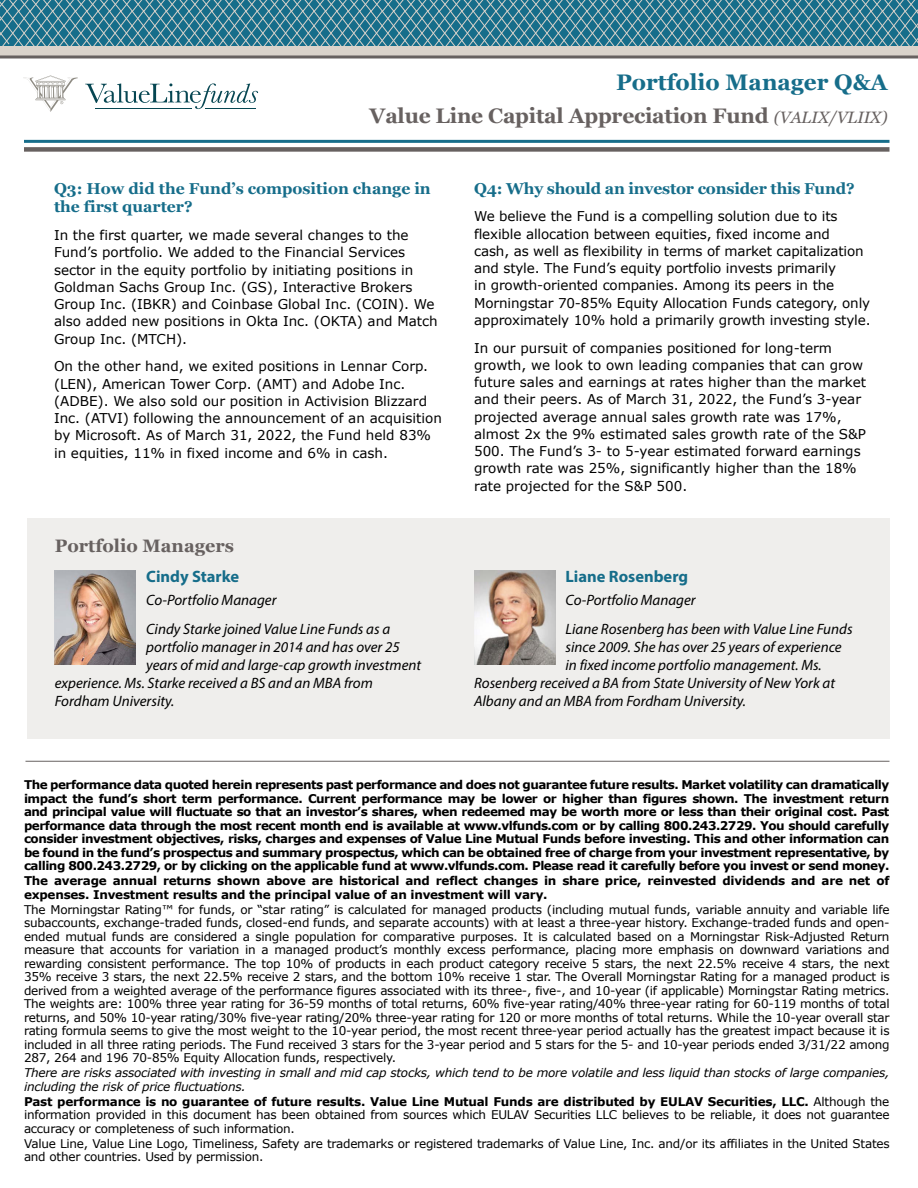
<style>
.page{position:relative;width:918px;height:1188px;background:#fff}
.page>*{position:absolute;margin:0;border:0;box-sizing:border-box;transform-origin:0 0}
.t1{font:700 22.5px "Georgia";color:#166d8a}
.t2{font:700 21px "Georgia";letter-spacing:-.01em;color:#676160}
.t3{font:700 18px "Georgia";color:#676160}
.t4{font:700 16.5px "Myriad Pro";color:#166d8a}
.t5{font:700 15.75px/18.8px "Georgia";color:#166d8a}
.t6{font:italic 15px/29.2px "Myriad Pro";color:#000}
.t7{font:13.5px/17.2px "Verdana";color:#000}
.t8{font:12px/13.5px "Verdana";letter-spacing:-.02em;color:#000;text-align:justify}
.t9{font:700 12px/13.5px "Verdana";letter-spacing:-.02em;color:#000;text-align:justify}
.t10{font:italic 12px/13.5px "Verdana";letter-spacing:-.02em;color:#000}
.s1{font-weight:400;font-style:italic;font-size:16.5px}
.s2{font-weight:700}
</style>
<div class="page">
<div style="left:24px;top:147px;width:866px;height:5px;background:#676160"></div>
<hr style="left:24px;top:140px;width:866px;height:3px;background:#166d8a">
<hr style="left:26px;top:761px;width:864px;height:1px;background:#676160">
<svg style="left:0;top:0;width:918px;height:46px;background:#3f8297"></svg>
<div style="left:0;top:46px;width:918px;height:10px;background:#dad3cb"></div>
<hr style="left:0;top:56px;width:918px;height:2px;background:#676160">
<svg style="left:23px;top:75px;width:55px;height:37px"></svg>
<svg style="left:85px;top:83px;width:173px;height:26px"></svg>
<hr style="left:95px;top:108px;width:97px;height:1px;background:#064652">
<hr style="left:205px;top:108px;width:50px;height:1px;background:#064652">
<div style="left:27px;top:518px;width:863px;height:221px;background:#efeeec"></div>
<img style="left:474px;top:570px;width:81px;height:95px">
<img style="left:55px;top:570px;width:81px;height:95px">
<h1 class="t1" style="left:616px;top:65px;width:273px">Portfolio Manager Q&amp;A</h1>
<h2 class="t2" style="left:370px;top:100px;width:520px">Value Line Capital Appreciation Fund <span class="s1">(VALIX/VLIIX)</span></h2>
<h3 class="t5" style="left:54px;top:178px;width:378px">Q3: How did the Fund’s composition change in the first quarter?</h3>
<p class="t7" style="left:54px;top:227px;width:385px">In the first quarter, we made several changes to the Fund’s portfolio. We added to the Financial Services sector in the equity portfolio by initiating positions in Goldman Sachs Group Inc. (GS), Interactive Brokers Group Inc. (IBKR) and Coinbase Global Inc. (COIN). We also added new positions in Okta Inc. (OKTA) and Match Group Inc. (MTCH).</p>
<p class="t7" style="left:54px;top:358px;width:390px">On the other hand, we exited positions in Lennar Corp. (LEN), American Tower Corp. (AMT) and Adobe Inc. (ADBE). We also sold our position in Activision Blizzard Inc. (ATVI) following the announcement of an acquisition by Microsoft. As of March 31, 2022, the Fund held 83% in equities, 11% in fixed income and 6% in cash.</p>
<h3 class="t3" style="left:55px;top:532px;width:181px">Portfolio Managers</h3>
<h3 class="t4" style="left:146px;top:566px;width:94px">Cindy Starke</h3>
<p class="t6" style="left:146px;top:585px;width:245px">Co-Portfolio Manager<br>Cindy Starke joined Value Line Funds as a</p>
<p class="t6" style="left:146px;top:632px;width:255px">portfolio manager in 2014 and has over 25</p>
<p class="t6" style="left:146px;top:650px;width:276px">years of mid and large-cap growth investment</p>
<p class="t6" style="left:55px;top:668px;width:320px">experience. Ms. Starke received a BS and an MBA from</p>
<p class="t6" style="left:55px;top:686px;width:121px">Fordham University.</p>
<h3 class="t5" style="left:474px;top:178px;width:382px">Q4: Why should an investor consider this Fund?</h3>
<p class="t7" style="left:474px;top:208px;width:398px">We believe the Fund is a compelling solution due to its flexible allocation between equities, fixed income and<br>cash, as well as flexibility in terms of market capitalization and style. The Fund’s equity portfolio invests primarily<br>in growth-oriented companies. Among its peers in the Morningstar 70-85% Equity Allocation Funds category, only approximately 10% hold a primarily growth investing style.</p>
<p class="t7" style="left:474px;top:339px;width:393px">In our pursuit of companies positioned for long-term growth, we look to own leading companies that can grow future sales and earnings at rates higher than the market and their peers. As of March 31, 2022, the Fund’s 3-year projected average annual sales growth rate was 17%, almost 2x the 9% estimated sales growth rate of the S&amp;P 500. The Fund’s 3- to 5-year estimated forward earnings growth rate was 25%, significantly higher than the 18% rate projected for the S&amp;P 500.</p>
<h3 class="t4" style="left:566px;top:566px;width:124px">Liane Rosenberg</h3>
<p class="t6" style="left:566px;top:585px;width:289px">Co-Portfolio Manager<br>Liane Rosenberg has been with Value Line Funds</p>
<p class="t6" style="left:566px;top:632px;width:278px">since 2009. She has over 25 years of experience</p>
<p class="t6" style="left:566px;top:650px;width:258px">in fixed income portfolio management. Ms.</p>
<p class="t6" style="left:474px;top:668px;width:363px">Rosenberg received a BA from State University of New York at</p>
<p class="t6" style="left:474px;top:686px;width:274px">Albany and an MBA from Fordham University.</p>
<p class="t9" style="left:24px;top:778px;width:867px">The performance data quoted herein represents past performance and does not guarantee future results. Market volatility can dramatically impact the fund’s short term performance. Current performance may be lower or higher than figures shown. The investment return and principal value will fluctuate so that an investor’s shares, when redeemed may be worth more or less than their original cost. Past performance data through the most recent month end is available at www.vlfunds.com or by calling 800.243.2729. You should carefully consider investment objectives, risks, charges and expenses of Value Line Mutual Funds before investing. This and other information can be found in the fund’s prospectus and summary prospectus, which can be obtained free of charge from your investment representative, by calling 800.243.2729, or by clicking on the applicable fund at www.vlfunds.com. Please read it carefully before you invest or send money.</p>
<p class="t9" style="left:24px;top:874px;width:867px">The average annual returns shown above are historical and reflect changes in share price, reinvested dividends and are net of expenses. Investment results and the principal value of an investment will vary.</p>
<p class="t8" style="left:24px;top:903px;width:867px">The Morningstar Rating™ for funds, or “star rating” is calculated for managed products (including mutual funds, variable annuity and variable life subaccounts, exchange-traded funds, closed-end funds, and separate accounts) with at least a three-year history. Exchange-traded funds and open&shy;ended mutual funds are considered a single population for comparative purposes. It is calculated based on a Morningstar Risk-Adjusted Return measure that accounts for variation in a managed product’s monthly excess performance, placing more emphasis on downward variations and rewarding consistent performance. The top 10% of products in each product category receive 5 stars, the next 22.5% receive 4 stars, the next 35% receive 3 stars, the next 22.5% receive 2 stars, and the bottom 10% receive 1 star. The Overall Morningstar Rating for a managed product is derived from a weighted average of the performance figures associated with its three-, five-, and 10-year (if applicable) Morningstar Rating metrics.<br>The weights are: 100% three year rating for 36-59 months of total returns, 60% five-year rating/40% three-year rating for 60-119 months of total returns, and 50% 10-year rating/30% five-year rating/20% three-year rating for 120 or more months of total returns. While the 10-year overall star rating formula seems to give the most weight to the 10-year period, the most recent three-year period actually has the greatest impact because it is included in all three rating periods. The Fund received 3 stars for the 3-year period and 5 stars for the 5- and 10-year periods ended 3/31/22 among 287, 264 and 196 70-85% Equity Allocation funds, respectively.</p>
<p class="t10" style="left:24px;top:1066px;width:867px">There are risks associated with investing in small and mid cap stocks, which tend to be more volatile and less liquid than stocks of large companies, including the risk of price fluctuations.</p>
<p class="t8" style="left:24px;top:1095px;width:867px"><span class="s2">Past performance is no guarantee of future results. Value Line Mutual Funds are distributed by EULAV Securities, LLC.</span> Although the information provided in this document has been obtained from sources which EULAV Securities LLC believes to be reliable, it does not guarantee accuracy or completeness of such information.</p>
<p class="t8" style="left:24px;top:1137px;width:867px">Value Line, Value Line Logo, Timeliness, Safety are trademarks or registered trademarks of Value Line, Inc. and/or its affiliates in the United States and other countries. Used by permission.</p>
</div>
